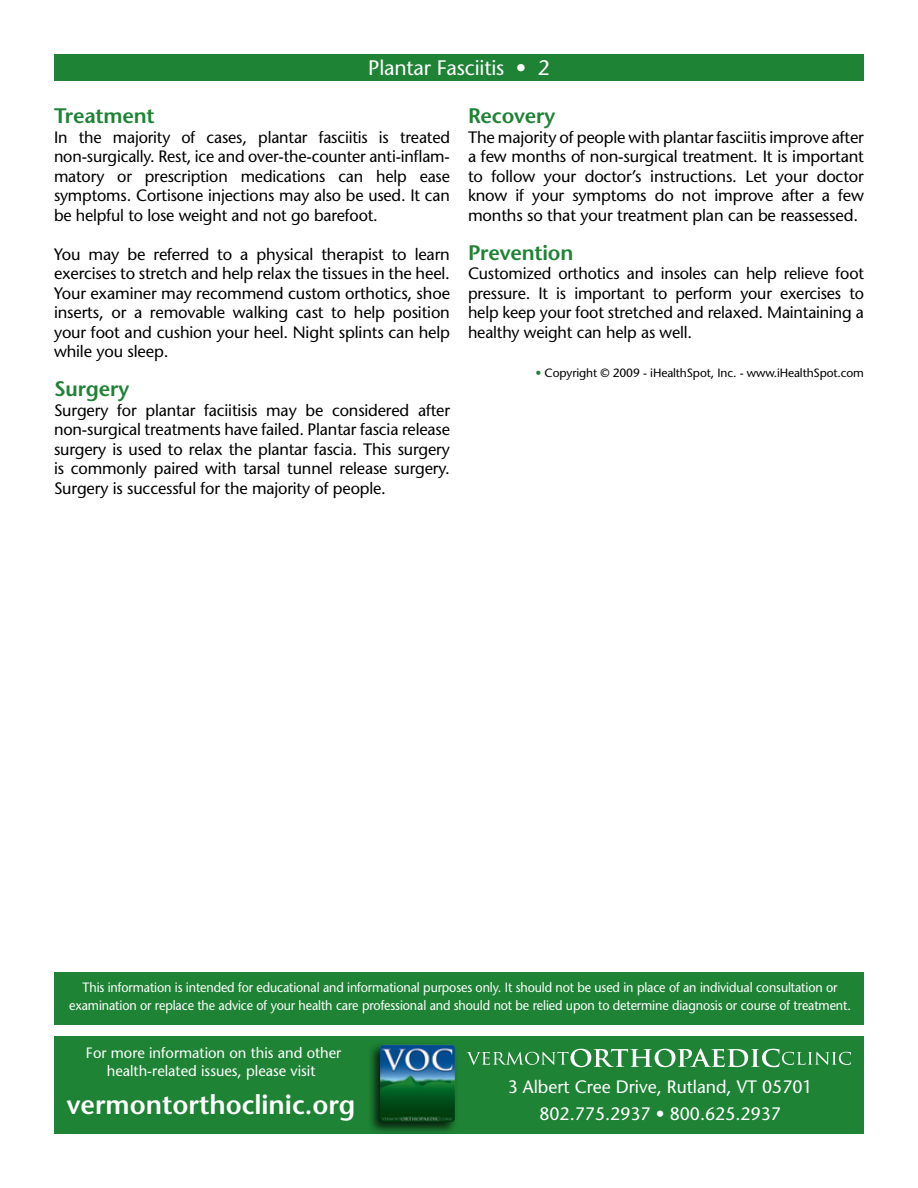
<style>
.page{position:relative;width:918px;height:1188px;background:#fff}
.page>*{position:absolute;margin:0;border:0;box-sizing:border-box;transform-origin:0 0}
.t1{font:600 27px "Stone Sans Std";color:#fff}
.t2{font:600 21px "Stone Sans Std";letter-spacing:-.01em;color:#1e8335}
.t3{font:500 21px "Stone Sans Std";letter-spacing:-.01em;color:#fff}
.t4{font:500 18px/27px "Stone Sans Std";color:#fff;text-align:center}
.t5{font:500 16.5px/19.5px "Stone Sans Std";letter-spacing:-.01em;color:#000;text-align:justify}
.t6{font:500 15px/18px "Stone Sans Std";color:#fff;text-align:center}
.t7{font:500 13.5px/18px "Stone Sans Std";letter-spacing:-.01em;color:#fff;text-align:center;scale:.93 1}
.t8{font:500 12px "Stone Sans Std";letter-spacing:-.01em;color:#000}
.s1{color:#1e8335}
</style>
<div class="page">
<div style="left:54px;top:54px;width:810px;height:27px;background:#1e8335"></div>
<div style="left:54px;top:1037px;width:810px;height:97px;background:#1e8335"></div>
<div style="left:367px;top:1041px;width:91px;height:94px;background:#000;opacity:.75"></div>
<img style="left:380px;top:1045px;width:75px;height:77px">
<div style="left:54px;top:972px;width:810px;height:53px;background:#1e8335"></div>
<svg style="left:467px;top:1049px;width:384px;height:18px;background:#56a267"></svg>
<p class="t3" style="left:368px;top:56px;width:183px">Plantar Fasciitis • 2</p>
<p class="t2" style="left:54px;top:103px;width:102px">Treatment</p>
<p class="t5" style="left:54px;top:127px;width:398px">In the majority of cases, plantar fasciitis is treated non-surgically. Rest, ice and over-the-counter anti-inflam&shy;matory or prescription medications can help ease symptoms. Cortisone injections may also be used. It can be helpful to lose weight and not go barefoot.</p>
<p class="t5" style="left:54px;top:244px;width:398px">You may be referred to a physical therapist to learn exercises to stretch and help relax the tissues in the heel.<br>Your examiner may recommend custom orthotics, shoe inserts, or a removable walking cast to help position your foot and cushion your heel. Night splints can help while you sleep.</p>
<p class="t2" style="left:54px;top:376px;width:77px">Surgery</p>
<p class="t5" style="left:54px;top:400px;width:398px">Surgery for plantar faciitisis may be considered after non-surgical treatments have failed. Plantar fascia release surgery is used to relax the plantar fascia. This surgery is commonly paired with tarsal tunnel release surgery.<br>Surgery is successful for the majority of people.</p>
<p class="t2" style="left:468px;top:103px;width:89px">Recovery</p>
<p class="t5" style="left:468px;top:127px;width:397px">The majority of people with plantar fasciitis improve after a few months of non-surgical treatment. It is important to follow your doctor’s instructions. Let your doctor know if your symptoms do not improve after a few months so that your treatment plan can be reassessed.</p>
<p class="t2" style="left:468px;top:240px;width:107px">Prevention</p>
<p class="t5" style="left:468px;top:264px;width:398px">Customized orthotics and insoles can help relieve foot pressure. It is important to perform your exercises to help keep your foot stretched and relaxed. Maintaining a healthy weight can help as well.</p>
<p class="t8" style="left:535px;top:366px;width:330px"><span class="s1">•</span> Copyright © 2009 - iHealthSpot, Inc. - www.iHealthSpot.com</p>
<p class="t7" style="left:69px;top:978px;width:842px">This information is intended for educational and informational purposes only. It should not be used in place of an individual consultation or examination or replace the advice of your health care professional and should not be relied upon to determine diagnosis or course of treatment.</p>
<p class="t6" style="left:86px;top:1044px;width:257px">For more information on this and other health-related issues, please visit</p>
<h1 class="t1" style="left:67px;top:1088px;width:290px">vermontorthoclinic.org</h1>
<p class="t4" style="left:508px;top:1073px;width:306px">3 Albert Cree Drive, Rutland, VT 05701<br>802.775.2937 • 800.625.2937</p>
</div>
